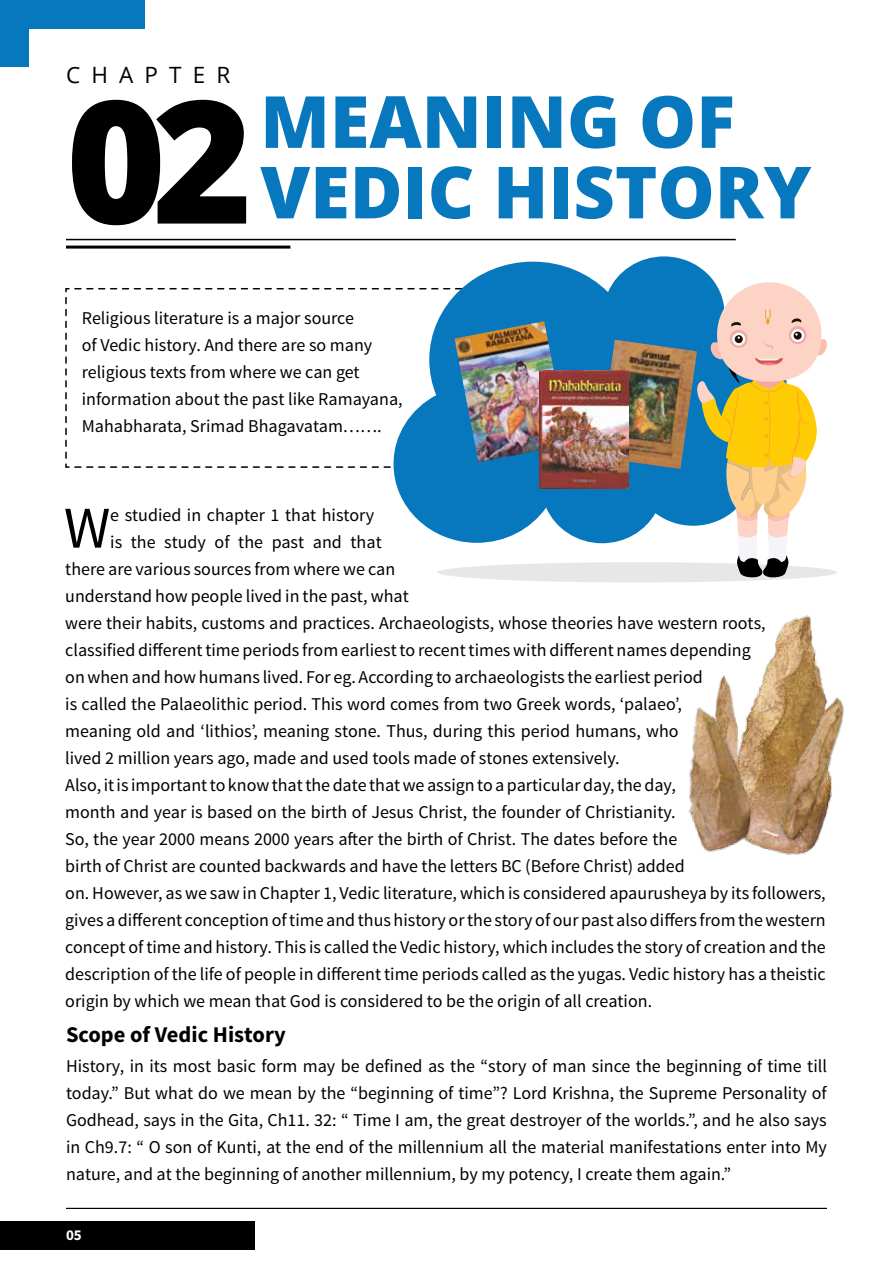
<style>
.page{position:relative;width:893px;height:1263px;background:#fff}
.page>*{position:absolute;margin:0;border:0;box-sizing:border-box;transform-origin:0 0}
.t1{font:800 170.85px "Open Sans";color:#000}
.t2{font:800 72px/70.5px "Open Sans";color:#0778be}
.t3{font:59.1px "Source Sans Pro";color:#000}
.t4{font:700 22.5px "Source Sans Pro";color:#000}
.t5{font:22.5px "Open Sans";letter-spacing:.495em;color:#000}
.t6{font:18px/27px "Source Sans Pro";color:#000}
.t7{font:700 15px "Source Sans Pro";color:#fff}
</style>
<div class="page">
<div style="left:437px;top:562px;width:400px;height:20px;background:#e6e7e8;border-radius:50%"></div>
<svg style="left:65px;top:288px;width:326px;height:180px"></svg>
<svg style="left:393px;top:256px;width:322px;height:287px;fill:#0778be"></svg>
<div style="left:0;top:0;width:29px;height:66px;background:#0778be"></div>
<div style="left:29px;top:0;width:116px;height:29px;background:#0778be"></div>
<hr style="left:66px;top:239px;width:670px;height:1px;background:#000">
<hr style="left:66px;top:246px;width:224px;height:3px;background:#000">
<img style="left:756px;top:615px;width:67px;height:81px">
<img style="left:717px;top:675px;width:15px;height:21px">
<img style="left:688px;top:696px;width:76px;height:156px">
<img style="left:764px;top:685px;width:80px;height:170px">
<img style="left:454px;top:321px;width:114px;height:141px">
<svg style="left:696px;top:282px;width:131px;height:295px"></svg>
<div style="left:0;top:1221px;width:255px;height:29px;background:#000"></div>
<hr style="left:66px;top:1208px;width:761px;height:1px;background:#000">
<img style="left:598px;top:340px;width:99px;height:129px">
<img style="left:539px;top:371px;width:89px;height:117px">
<p class="t5" style="left:66px;top:60px;width:166px">CHAPTER</p>
<h1 class="t1" style="left:66px;top:32px;width:188px">02</h1>
<h2 class="t2" style="left:260px;top:83px;width:553px">MEANING OF<br>VEDIC HISTORY</h2>
<p class="t6" style="left:82px;top:305px;width:322px">Religious literature is a major source<br>of Vedic history. And there are so many religious texts from where we can get information about the past like Ramayana, Mahabharata, Srimad Bhagavatam…….</p>
<h3 class="t3" style="left:64px;top:491px;width:48px">W</h3>
<p class="t6" style="left:110px;top:501px;width:265px">e studied in chapter 1 that history</p>
<p class="t6" style="left:110px;top:528px;width:273px">is the study of the past and that</p>
<p class="t6" style="left:65px;top:555px;width:332px">there are various sources from where we can</p>
<p class="t6" style="left:65px;top:582px;width:345px">understand how people lived in the past, what</p>
<p class="t6" style="left:65px;top:609px;width:702px">were their habits, customs and practices. Archaeologists, whose theories have western roots,</p>
<p class="t6" style="left:65px;top:636px;width:687px">classified different time periods from earliest to recent times with different names depending</p>
<p class="t6" style="left:65px;top:663px;width:639px">on when and how humans lived. For eg. According to archaeologists the earliest period</p>
<p class="t6" style="left:65px;top:690px;width:618px">is called the Palaeolithic period. This word comes from two Greek words, ‘palaeo’,</p>
<p class="t6" style="left:65px;top:717px;width:615px">meaning old and ‘lithios’, meaning stone. Thus, during this period humans, who</p>
<p class="t6" style="left:65px;top:744px;width:556px">lived 2 million years ago, made and used tools made of stones extensively.</p>
<p class="t6" style="left:65px;top:771px;width:612px">Also, it is important to know that the date that we assign to a particular day, the day,</p>
<p class="t6" style="left:65px;top:798px;width:612px">month and year is based on the birth of Jesus Christ, the founder of Christianity.</p>
<p class="t6" style="left:65px;top:825px;width:614px">So, the year 2000 means 2000 years after the birth of Christ. The dates before the</p>
<p class="t6" style="left:65px;top:852px;width:621px">birth of Christ are counted backwards and have the letters BC (Before Christ) added</p>
<p class="t6" style="left:65px;top:879px;width:762px">on. However, as we saw in Chapter 1, Vedic literature, which is considered apaurusheya by its followers,</p>
<p class="t6" style="left:65px;top:906px;width:762px">gives a different conception of time and thus history or the story of our past also differs from the western</p>
<p class="t6" style="left:65px;top:933px;width:762px">concept of time and history. This is called the Vedic history, which includes the story of creation and the</p>
<p class="t6" style="left:65px;top:960px;width:762px">description of the life of people in different time periods called as the yugas. Vedic history has a theistic</p>
<p class="t6" style="left:65px;top:987px;width:588px">origin by which we mean that God is considered to be the origin of all creation.</p>
<p class="t4" style="left:66px;top:1020px;width:221px">Scope of Vedic History</p>
<p class="t6" style="left:66px;top:1053px;width:762px;text-align:justify">History, in its most basic form may be defined as the “story of man since the beginning of time till today.” But what do we mean by the “beginning of time”? Lord Krishna, the Supreme Personality of Godhead, says in the Gita, Ch11. 32: “ Time I am, the great destroyer of the worlds.”, and he also says in Ch9.7: “ O son of Kunti, at the end of the millennium all the material manifestations enter into My nature, and at the beginning of another millennium, by my potency, I create them again.”</p>
<p class="t7" style="left:66px;top:1225px;width:17px">05</p>
</div>
